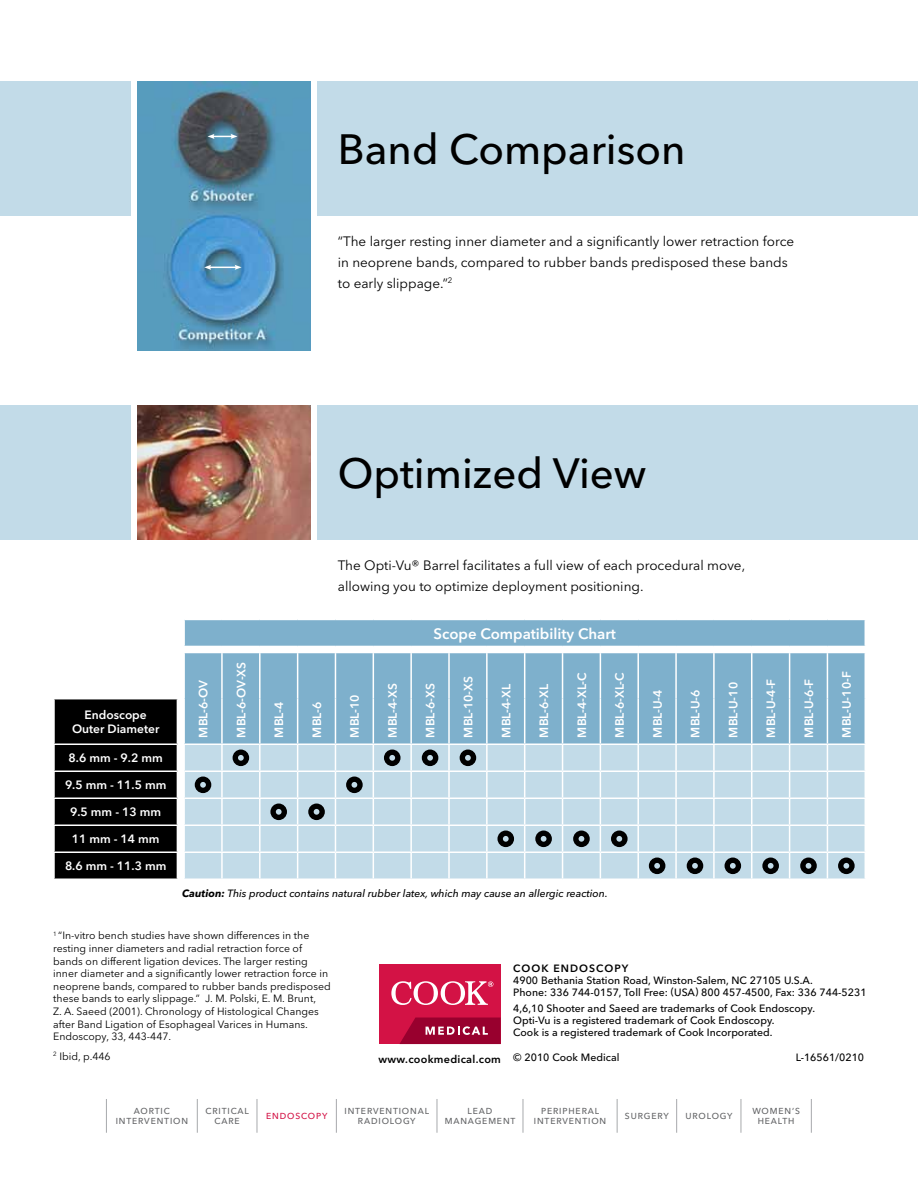
<style>
.page{position:relative;width:918px;height:1188px;background:#fff}
.page>*{position:absolute;margin:0;border:0;box-sizing:border-box;transform-origin:0 0}
.t1{font:500 42px "Avenir Next LT Pro";color:#000}
.t2{font:600 15px "Avenir Next LT Pro";color:#fff}
.t3{font:13.5px/21px "Avenir Next LT Pro";color:#000}
.t4{font:600 12px/14.4px "Avenir Next LT Pro";color:#fff;text-align:center}
.t5{font:600 10.8px "Avenir Next LT Pro";letter-spacing:.025em;color:#000}
.t6{font:10.5px/12.6px "Avenir Next LT Pro";color:#000}
.t7{font:500 10.5px/12px "Avenir Next LT Pro";color:#000}
.t8{font:italic 500 10.5px "Avenir Next LT Pro";color:#000}
.t9{font:600 10.5px "Avenir Next LT Pro";letter-spacing:.1em;color:#000}
.t10{font:500 8.7px/10.4px "Avenir Next LT Pro";letter-spacing:.1em;color:#636466;text-align:center}
.t11{font:500 8.7px "Avenir Next LT Pro";letter-spacing:.1em;color:#d31245}
.s1{font-weight:700}
</style>
<div class="page">
<div style="left:379px;top:964px;width:122px;height:80px;background:#d31245"></div>
<svg style="left:399px;top:1018px;width:102px;height:26px;background:#a51742"></svg>
<svg style="left:391px;top:981px;width:102px;height:24px"></svg>
<hr style="left:106px;top:1099px;width:1px;height:34px;background:#a7a9ac">
<hr style="left:197px;top:1099px;width:1px;height:34px;background:#a7a9ac">
<hr style="left:257px;top:1099px;width:1px;height:34px;background:#a7a9ac">
<hr style="left:336px;top:1099px;width:1px;height:34px;background:#a7a9ac">
<hr style="left:437px;top:1099px;width:1px;height:34px;background:#a7a9ac">
<hr style="left:523px;top:1099px;width:1px;height:34px;background:#a7a9ac">
<hr style="left:617px;top:1099px;width:1px;height:34px;background:#a7a9ac">
<hr style="left:676px;top:1099px;width:1px;height:34px;background:#a7a9ac">
<hr style="left:741px;top:1099px;width:1px;height:34px;background:#a7a9ac">
<hr style="left:811px;top:1099px;width:1px;height:34px;background:#a7a9ac">
<div style="left:0;top:405px;width:130px;height:135px;background:#c2dbe8"></div>
<div style="left:318px;top:405px;width:600px;height:135px;background:#c2dbe8"></div>
<img style="left:137px;top:405px;width:174px;height:135px">
<div style="left:0;top:81px;width:130px;height:135px;background:#c2dbe8"></div>
<div style="left:318px;top:81px;width:600px;height:135px;background:#c2dbe8"></div>
<img style="left:137px;top:81px;width:174px;height:270px">
<svg style="left:208px;top:134px;width:30px;height:5px"></svg>
<svg style="left:204px;top:265px;width:38px;height:5px"></svg>
<svg style="left:54px;top:619px;width:811px;height:260px;background:#9bb7c6"></svg>
<h1 class="t1" style="left:338px;top:124px;width:349px">Band Comparison</h1>
<p class="t3" style="left:338px;top:230px;width:458px">“The larger resting inner diameter and a significantly lower retraction force in neoprene bands, compared to rubber bands predisposed these bands to early slippage.”<sup>2</sup></p>
<h1 class="t1" style="left:338px;top:448px;width:310px">Optimized View</h1>
<p class="t3" style="left:338px;top:554px;width:409px">The Opti-Vu® Barrel facilitates a full view of each procedural move, allowing you to optimize deployment positioning.</p>
<p class="t4" style="left:72px;top:707px;width:89px">Endoscope<br>Outer Diameter</p>
<p class="t4" style="left:69px;top:751px;width:96px">8.6 mm - 9.2 mm</p>
<p class="t4" style="left:65px;top:778px;width:103px">9.5 mm - 11.5 mm</p>
<p class="t4" style="left:70px;top:805px;width:92px">9.5 mm - 13 mm</p>
<p class="t4" style="left:72px;top:832px;width:89px">11 mm - 14 mm</p>
<p class="t4" style="left:65px;top:859px;width:103px">8.6 mm - 11.3 mm</p>
<p class="t4" style="left:196px;top:738px;width:59px;rotate:-90deg">MBL-6-OV</p>
<p class="t4" style="left:234px;top:738px;width:76px;rotate:-90deg">MBL-6-OV-XS</p>
<h2 class="t2" style="left:434px;top:624px;width:184px">Scope Compatibility Chart</h2>
<p class="t4" style="left:272px;top:738px;width:37px;rotate:-90deg">MBL-4</p>
<p class="t4" style="left:310px;top:738px;width:37px;rotate:-90deg">MBL-6</p>
<p class="t4" style="left:348px;top:738px;width:44px;rotate:-90deg">MBL-10</p>
<p class="t4" style="left:385px;top:738px;width:55px;rotate:-90deg">MBL-4-XS</p>
<p class="t4" style="left:423px;top:738px;width:55px;rotate:-90deg">MBL-6-XS</p>
<p class="t4" style="left:461px;top:738px;width:62px;rotate:-90deg">MBL-10-XS</p>
<p class="t4" style="left:499px;top:738px;width:52px;rotate:-90deg">MBL-4-Xl</p>
<p class="t4" style="left:537px;top:738px;width:52px;rotate:-90deg">MBL-6-Xl</p>
<p class="t4" style="left:575px;top:738px;width:64px;rotate:-90deg">MBL-4-Xl-c</p>
<p class="t4" style="left:612px;top:738px;width:64px;rotate:-90deg">MBL-6-Xl-c</p>
<p class="t8" style="left:182px;top:887px;width:427px"><span class="s1">Caution:</span> This product contains natural rubber latex, which may cause an allergic reaction.</p>
<p class="t4" style="left:650px;top:738px;width:50px;rotate:-90deg">MBL-U-4</p>
<p class="t4" style="left:688px;top:738px;width:50px;rotate:-90deg">MBL-U-6</p>
<p class="t4" style="left:726px;top:738px;width:57px;rotate:-90deg">MBL-U-10</p>
<p class="t4" style="left:764px;top:738px;width:60px;rotate:-90deg">MBL-U-4-F</p>
<p class="t4" style="left:802px;top:738px;width:60px;rotate:-90deg">MBL-U-6-F</p>
<p class="t4" style="left:840px;top:738px;width:68px;rotate:-90deg">MBL-U-10-F</p>
<p class="t6" style="left:53px;top:929px;width:279px"><sup>1</sup> “In-vitro bench studies have shown differences in the resting inner diameters and radial retraction force of bands on different ligation devices. The larger resting inner diameter and a significantly lower retraction force in neoprene bands, compared to rubber bands predisposed these bands to early slippage.” J. M. Polski, E. M. Brunt,<br>Z. A. Saeed (2001). Chronology of Histological Changes after Band Ligation of Esophageal Varices in Humans.<br>Endoscopy, 33, 443-447.</p>
<p class="t6" style="left:53px;top:1050px;width:59px"><sup>2</sup> Ibid, p.446</p>
<p class="t9" style="left:513px;top:962px;width:115px">Cook endoscopy</p>
<p class="t7" style="left:513px;top:974px;width:355px">4900 Bethania Station Road, Winston-Salem, NC 27105 U.S.A.<br>Phone: 336 744-0157, Toll Free: (USA) 800 457-4500, Fax: 336 744-5231</p>
<p class="t7" style="left:513px;top:1003px;width:303px">4,6,10 Shooter and Saeed are trademarks of Cook Endoscopy.<br>Opti-Vu is a registered trademark of Cook Endoscopy.<br>Cook is a registered trademark of Cook Incorporated.</p>
<p class="t5" style="left:379px;top:1053px;width:242px">www.cookmedical.com <sup>©</sup> <sup>2010</sup> <sup>Cook</sup> <sup>Medical</sup></p>
<p class="t7" style="left:796px;top:1051px;width:70px">L-16561/0210</p>
<p class="t10" style="left:116px;top:1106px;width:74px">AORTIC<br>INTERVENTION</p>
<p class="t10" style="left:205px;top:1106px;width:45px">CRITICAL<br>CARE</p>
<p class="t11" style="left:266px;top:1111px;width:63px">ENDOSCOPY</p>
<p class="t10" style="left:344px;top:1106px;width:86px">INTERVENTIONAL<br>RADIOLOGY</p>
<p class="t10" style="left:445px;top:1106px;width:72px">LEAD<br>MANAGEMENT</p>
<p class="t10" style="left:534px;top:1106px;width:74px">PERIPHERAL<br>INTERVENTION</p>
<p class="t10" style="left:625px;top:1111px;width:46px">SURGERY</p>
<p class="t10" style="left:685px;top:1111px;width:49px">UROLOGY</p>
<p class="t10" style="left:752px;top:1106px;width:49px">WOMEN’S<br>HEALTH</p>
</div>
